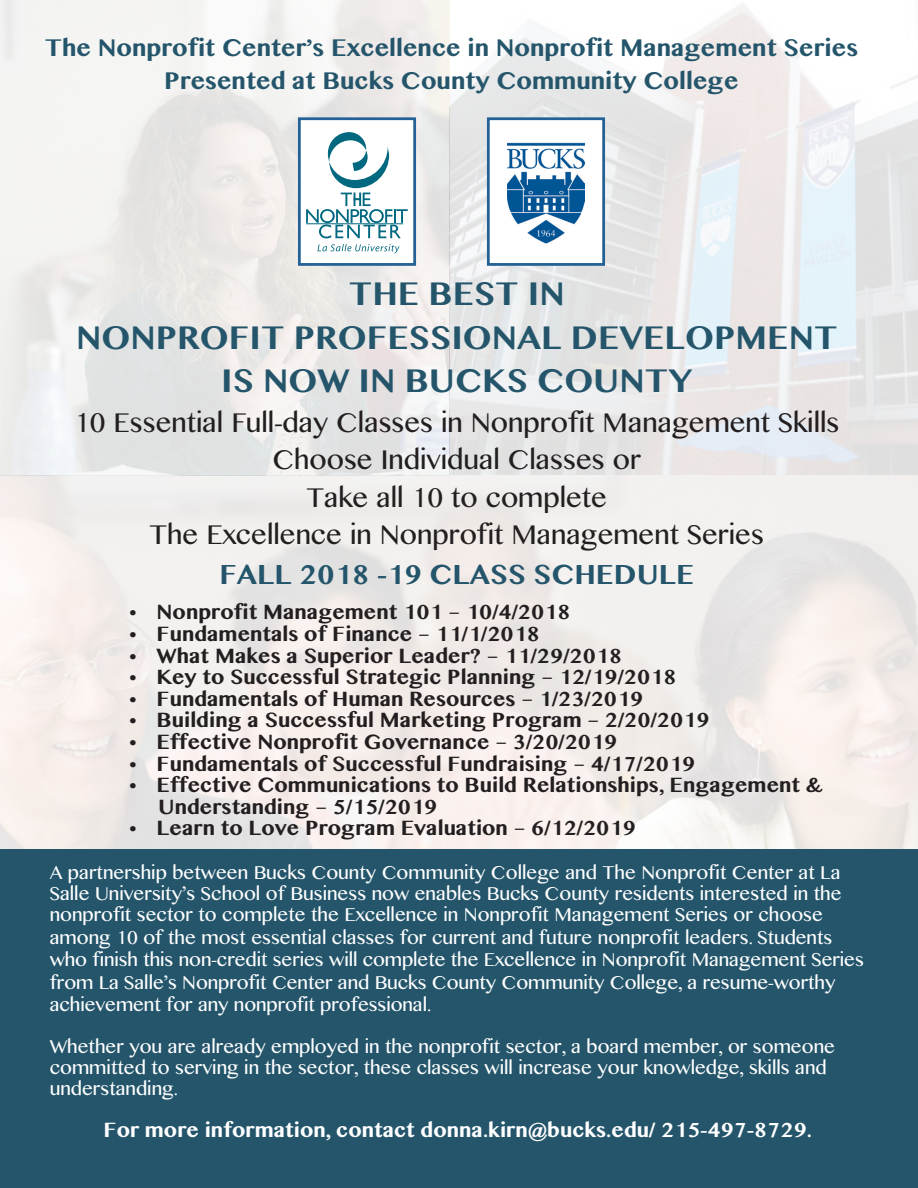
<style>
.page{position:relative;width:918px;height:1188px;background:#fff}
.page>*{position:absolute;margin:0;border:0;box-sizing:border-box;transform-origin:0 0}
.t1{font:700 28.5px/43.5px "Bangla MN";color:#24556b;text-align:center}
.t2{font:24px/37.5px "Bangla MN";color:#231f20;text-align:center}
.t3{font:700 24px "Bangla MN";color:#24556b}
.t4{font:700 21px/33px "Bangla MN";color:#24556b;text-align:center}
.t5{font:700 18px/21.6px "Bangla MN";color:#231f20}
.t6{font:700 18px "Bangla MN";color:#fff}
.t7{font:16.5px/21px "Bangla MN";color:#fff}
</style>
<div class="page">
<div style="left:487px;top:117px;width:118px;height:149px;background:#fff;border:3px solid #236196"></div>
<div style="left:298px;top:117px;width:118px;height:149px;background:#fff;border:3px solid #236196"></div>
<img style="left:507px;top:142px;width:78px;height:102px">
<svg style="left:317px;top:244px;width:83px;height:10px"></svg>
<svg style="left:306px;top:132px;width:102px;height:106px"></svg>
<div style="left:0;top:849px;width:918px;height:339px;background:#24556b"></div>
<p class="t4" style="left:45px;top:31px;width:815px">The Nonprofit Center’s Excellence in Nonprofit Management Series<br>Presented at Bucks County Community College</p>
<h1 class="t1" style="left:76px;top:272px;width:763px">THE BEST IN<br>NONPROFIT PROFESSIONAL DEVELOPMENT<br>IS NOW IN BUCKS COUNTY</h1>
<h2 class="t2" style="left:74px;top:403px;width:767px">10 Essential Full-day Classes in Nonprofit Management Skills Choose Individual Classes or<br>Take all 10 to complete<br>The Excellence in Nonprofit Management Series</h2>
<h2 class="t3" style="left:219px;top:557px;width:476px">FALL 2018 -19 CLASS SCHEDULE</h2>
<p class="t5" style="left:130px;top:602px;width:443px">• Nonprofit Management 101 – 10/4/2018</p>
<p class="t5" style="left:130px;top:623px;width:412px">• Fundamentals of Finance – 11/1/2018</p>
<p class="t5" style="left:130px;top:645px;width:494px">• What Makes a Superior Leader? – 11/29/2018</p>
<p class="t5" style="left:130px;top:667px;width:549px">• Key to Successful Strategic Planning – 12/19/2018</p>
<p class="t5" style="left:130px;top:688px;width:515px">• Fundamentals of Human Resources – 1/23/2019</p>
<p class="t5" style="left:130px;top:710px;width:582px">• Building a Successful Marketing Program – 2/20/2019</p>
<p class="t5" style="left:130px;top:731px;width:489px">• Effective Nonprofit Governance – 3/20/2019</p>
<p class="t5" style="left:130px;top:753px;width:567px">• Fundamentals of Successful Fundraising – 4/17/2019</p>
<p class="t5" style="left:158px;top:775px;width:666px;text-indent:-29px">• Effective Communications to Build Relationships, Engagement &amp;<br>Understanding – 5/15/2019</p>
<p class="t5" style="left:130px;top:818px;width:508px">• Learn to Love Program Evaluation – 6/12/2019</p>
<p class="t7" style="left:50px;top:862px;width:793px;text-align:justify">A partnership between Bucks County Community College and The Nonprofit Center at La Salle University’s School of Business now enables Bucks County residents interested in the nonprofit sector to complete the Excellence in Nonprofit Management Series or choose</p>
<p class="t7" style="left:50px;top:926px;width:816px;line-height:22.5px">among 10 of the most essential classes for current and future nonprofit leaders. Students who finish this non-credit series will complete the Excellence in Nonprofit Management Series from La Salle’s Nonprofit Center and Bucks County Community College, a resume-worthy achievement for any nonprofit professional.</p>
<p class="t7" style="left:50px;top:1036px;width:787px">Whether you are already employed in the nonprofit sector, a board member, or someone committed to serving in the sector, these classes will increase your knowledge, skills and understanding.</p>
<p class="t6" style="left:104px;top:1117px;width:710px">For more information, contact donna.kirn@bucks.edu/ 215-497-8729.</p>
</div>
